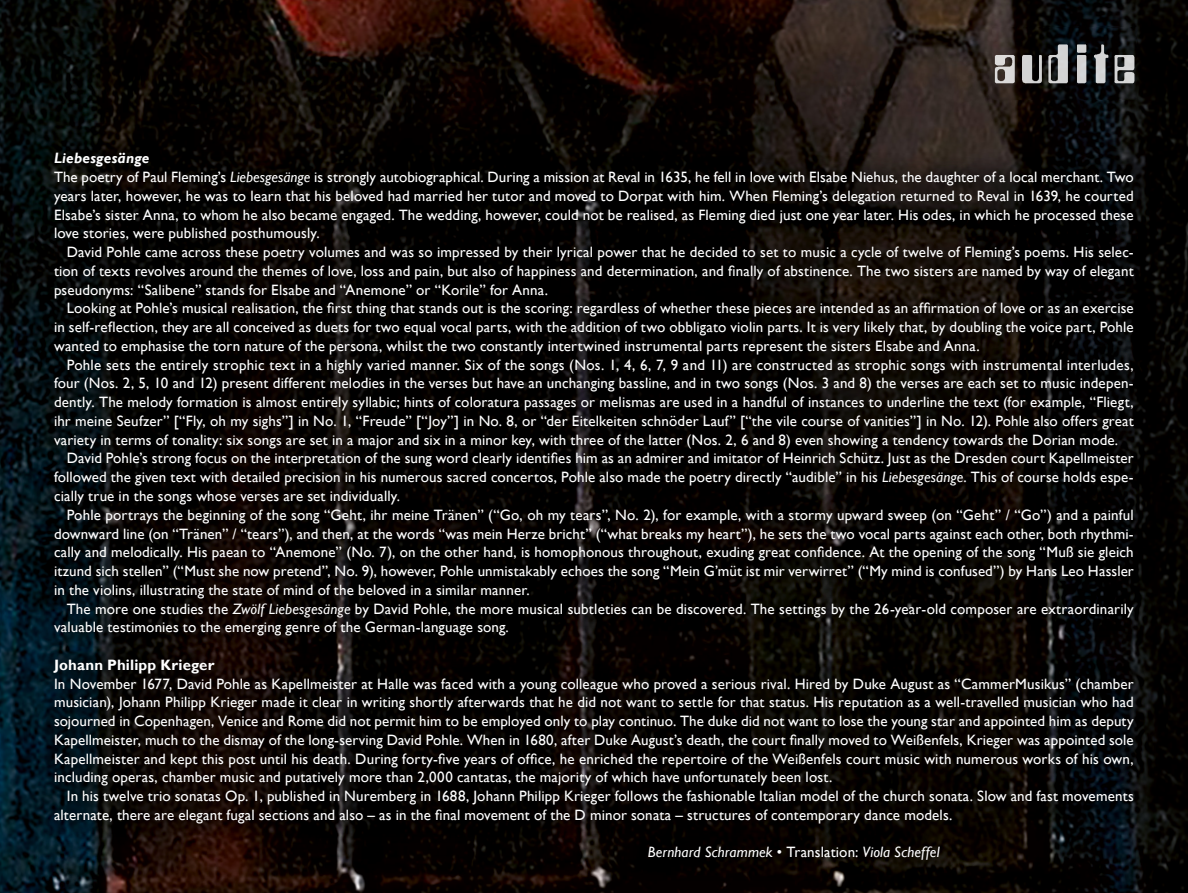
<style>
.page{position:relative;width:1188px;height:893px;background:#fff}
.page>*{position:absolute;margin:0;border:0;box-sizing:border-box;transform-origin:0 0}
.t1{font:15px/18.8px "Gill Sans";letter-spacing:.01em;color:#fff;text-align:justify}
.t2{font:italic 15px "Gill Sans";letter-spacing:.01em;color:#fff}
.t3{font:700 15px "Gill Sans";letter-spacing:.01em;color:#fff}
.s1{font-weight:700;font-style:italic}
.s2{font-style:italic}
.s3{font-style:normal}
</style>
<div class="page">
<img style="left:0;top:0;width:1188px;height:893px">
<div style="left:35px;top:135px;width:1117px;height:742px;background:#000;opacity:.75"></div>
<img style="left:992px;top:27px;width:144px;height:72px">
<p class="t1" style="left:54px;top:149px;width:1081px;text-align:left"><span class="s1">Liebesgesänge<br></span>The poetry of Paul Fleming’s <span class="s2">Liebesgesänge</span> is strongly autobiographical. During a mission at Reval in 1635, he fell in love with Elsabe Niehus, the daughter of a local merchant. Two years later, however, he was to learn that his beloved had married her tutor and moved to Dorpat with him. When Fleming’s delegation returned to Reval in 1639, he courted Elsabe’s sister Anna, to whom he also became engaged. The wedding, however, could not be realised, as Fleming died just one year later. His odes, in which he processed these love stories, were published posthumously.</p>
<p class="t1" style="left:54px;top:243px;width:1081px;text-indent:13px">David Pohle came across these poetry volumes and was so impressed by their lyrical power that he decided to set to music a cycle of twelve of Fleming’s poems. His selec&shy;tion of texts revolves around the themes of love, loss and pain, but also of happiness and determination, and finally of abstinence. The two sisters are named by way of elegant pseudonyms: “Salibene” stands for Elsabe and “Anemone” or “Korile” for Anna.</p>
<p class="t1" style="left:54px;top:299px;width:1081px;text-indent:13px">Looking at Pohle’s musical realisation, the first thing that stands out is the scoring: regardless of whether these pieces are intended as an affirmation of love or as an exercise in self-reflection, they are all conceived as duets for two equal vocal parts, with the addition of two obbligato violin parts. It is very likely that, by doubling the voice part, Pohle wanted to emphasise the torn nature of the persona, whilst the two constantly intertwined instrumental parts represent the sisters Elsabe and Anna.</p>
<p class="t1" style="left:54px;top:355px;width:1081px;text-indent:13px">Pohle sets the entirely strophic text in a highly varied manner. Six of the songs (Nos. 1, 4, 6, 7, 9 and 11) are constructed as strophic songs with instrumental interludes, four (Nos. 2, 5, 10 and 12) present different melodies in the verses but have an unchanging bassline, and in two songs (Nos. 3 and 8) the verses are each set to music indepen&shy;dently. The melody formation is almost entirely syllabic; hints of coloratura passages or melismas are used in a handful of instances to underline the text (for example, “Fliegt, ihr meine Seufzer” [“Fly, oh my sighs”] in No. 1, “Freude” [“Joy”] in No. 8, or “der Eitelkeiten schnöder Lauf” [“the vile course of vanities”] in No. 12). Pohle also offers great variety in terms of tonality: six songs are set in a major and six in a minor key, with three of the latter (Nos. 2, 6 and 8) even showing a tendency towards the Dorian mode.</p>
<p class="t1" style="left:54px;top:449px;width:1081px;text-indent:13px">David Pohle’s strong focus on the interpretation of the sung word clearly identifies him as an admirer and imitator of Heinrich Schütz. Just as the Dresden court Kapellmeister followed the given text with detailed precision in his numerous sacred concertos, Pohle also made the poetry directly “audible” in his <span class="s2">Liebesgesänge</span>. This of course holds espe&shy;cially true in the songs whose verses are set individually.</p>
<p class="t1" style="left:54px;top:505px;width:1081px;text-indent:13px">Pohle portrays the beginning of the song “Geht, ihr meine Tränen” (“Go, oh my tears”, No. 2), for example, with a stormy upward sweep (on “Geht” / “Go”) and a painful downward line (on “Tränen” / “tears”), and then, at the words “was mein Herze bricht” (“what breaks my heart”), he sets the two vocal parts against each other, both rhythmi&shy;cally and melodically. His paean to “Anemone” (No. 7), on the other hand, is homophonous throughout, exuding great confidence. At the opening of the song “Muß sie gleich itzund sich stellen” (“Must she now pretend”, No. 9), however, Pohle unmistakably echoes the song “Mein G’müt ist mir verwirret” (“My mind is confused”) by Hans Leo Hassler in the violins, illustrating the state of mind of the beloved in a similar manner.</p>
<p class="t1" style="left:54px;top:599px;width:1081px;text-indent:13px">The more one studies the <span class="s2">Zwölf Liebesgesänge</span> by David Pohle, the more musical subtleties can be discovered. The settings by the 26-year-old composer are extraordinarily valuable testimonies to the emerging genre of the German-language song.</p>
<p class="t3" style="left:54px;top:655px;width:162px">Johann Philipp Krieger</p>
<p class="t1" style="left:54px;top:674px;width:1081px">In November 1677, David Pohle as Kapellmeister at Halle was faced with a young colleague who proved a serious rival. Hired by Duke August as “CammerMusikus” (chamber musician), Johann Philipp Krieger made it clear in writing shortly afterwards that he did not want to settle for that status. His reputation as a well-travelled musician who had sojourned in Copenhagen, Venice and Rome did not permit him to be employed only to play continuo. The duke did not want to lose the young star and appointed him as deputy Kapellmeister, much to the dismay of the long-serving David Pohle. When in 1680, after Duke August’s death, the court finally moved to Weißenfels, Krieger was appointed sole Kapellmeister and kept this post until his death. During forty-five years of office, he enriched the repertoire of the Weißenfels court music with numerous works of his own, including operas, chamber music and putatively more than 2,000 cantatas, the majority of which have unfortunately been lost.</p>
<p class="t1" style="left:54px;top:787px;width:1081px;text-indent:13px">In his twelve trio sonatas Op. 1, published in Nuremberg in 1688, Johann Philipp Krieger follows the fashionable Italian model of the church sonata. Slow and fast movements alternate, there are elegant fugal sections and also – as in the final movement of the D minor sonata – structures of contemporary dance models.</p>
<p class="t2" style="left:648px;top:843px;width:293px">Bernhard Schrammek <span class="s3">• Translation:</span> Viola Scheffel</p>
</div>
